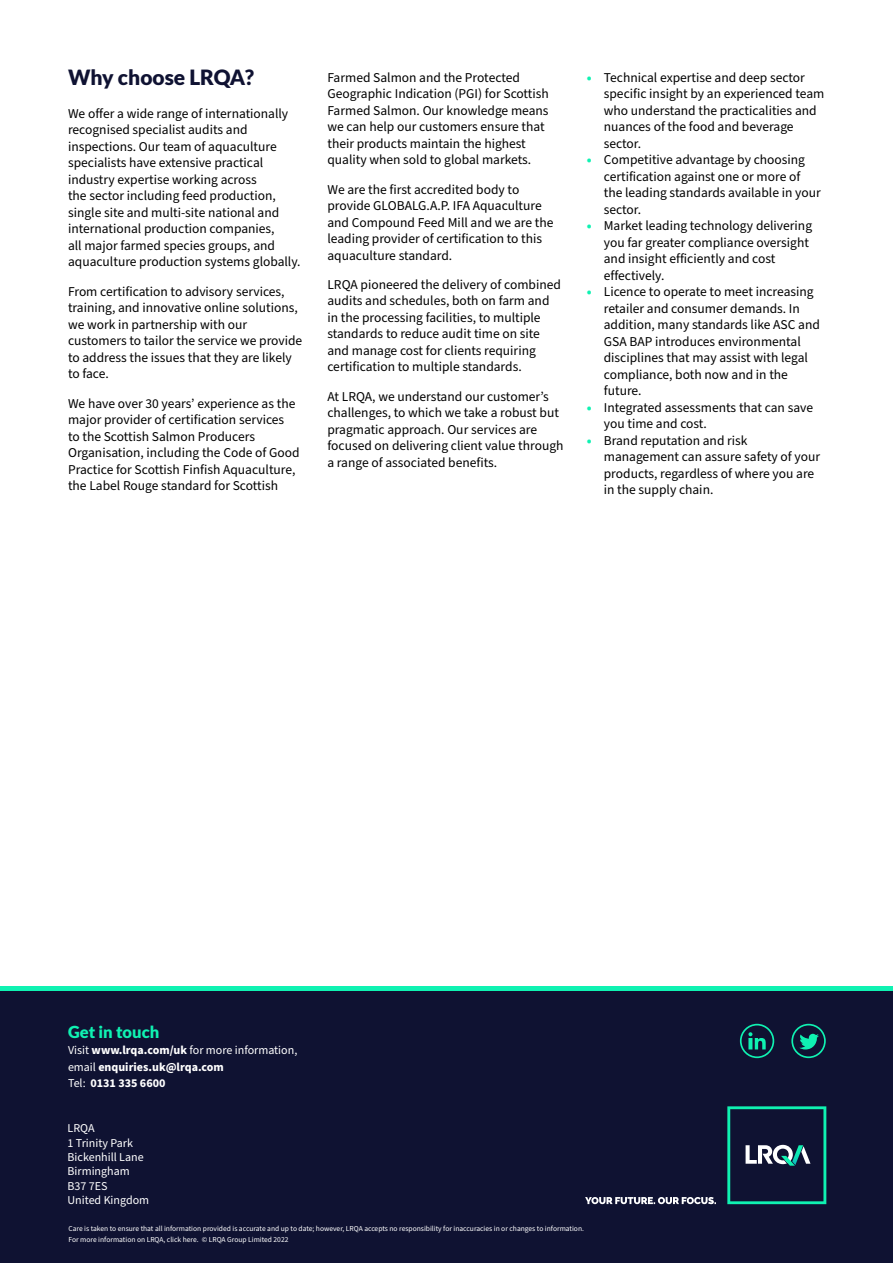
<style>
.page{position:relative;width:893px;height:1263px;background:#fff}
.page>*{position:absolute;margin:0;border:0;box-sizing:border-box;transform-origin:0 0}
.Low_level_headline{font:900 21px "Lato";color:#0f1232}
.t1{font:900 16.5px "Lato";color:#0ff2b2}
.Body_copy_1{font:13.5px/16.5px "Source Sans Pro";color:#000}
.t2{font:700 12px/16.5px "Source Sans Pro";color:#fff}
.t3{font:12px "Source Sans Pro";color:#fff}
.t4{font:7.5px "Source Sans Pro";color:#fff}
.s1{font-weight:900;color:#0ff2b2}
.s2{font-weight:400}
</style>
<div class="page">
<div style="left:0;top:991px;width:893px;height:272px;background:#0f1232"></div>
<div style="left:0;top:986px;width:893px;height:5px;background:#0ff2b2"></div>
<svg style="left:585px;top:1197px;width:131px;height:7px"></svg>
<svg style="left:727px;top:1106px;width:99px;height:98px"></svg>
<svg style="left:791px;top:1024px;width:35px;height:34px"></svg>
<svg style="left:740px;top:1024px;width:34px;height:34px"></svg>
<p class="Low_level_headline" style="left:68px;top:65px;width:187px">Why choose LRQA?</p>
<p class="Body_copy_1" style="left:68px;top:106px;width:234px">We offer a wide range of internationally recognised specialist audits and inspections. Our team of aquaculture specialists have extensive practical industry expertise working across<br>the sector including feed production, single site and multi-site national and international production companies,<br>all major farmed species groups, and aquaculture production systems globally.</p>
<p class="Body_copy_1" style="left:68px;top:283px;width:236px">From certification to advisory services, training, and innovative online solutions, we work in partnership with our customers to tailor the service we provide to address the issues that they are likely to face.</p>
<p class="Body_copy_1" style="left:68px;top:395px;width:233px">We have over 30 years’ experience as the major provider of certification services<br>to the Scottish Salmon Producers Organisation, including the Code of Good Practice for Scottish Finfish Aquaculture, the Label Rouge standard for Scottish</p>
<p class="Body_copy_1" style="left:327px;top:70px;width:223px">Farmed Salmon and the Protected Geographic Indication (PGI) for Scottish Farmed Salmon. Our knowledge means we can help our customers ensure that their products maintain the highest quality when sold to global markets.</p>
<p class="Body_copy_1" style="left:327px;top:181px;width:227px">We are the first accredited body to provide GLOBALG.A.P. IFA Aquaculture and Compound Feed Mill and we are the leading provider of certification to this aquaculture standard.</p>
<p class="Body_copy_1" style="left:327px;top:277px;width:235px">LRQA pioneered the delivery of combined audits and schedules, both on farm and in the processing facilities, to multiple standards to reduce audit time on site and manage cost for clients requiring certification to multiple standards.</p>
<p class="Body_copy_1" style="left:327px;top:388px;width:238px">At LRQA, we understand our customer’s challenges, to which we take a robust but pragmatic approach. Our services are focused on delivering client value through a range of associated benefits.</p>
<p class="Body_copy_1" style="left:604px;top:70px;width:222px;text-indent:-17px"><span class="s1">•</span> Technical expertise and deep sector specific insight by an experienced team who understand the practicalities and nuances of the food and beverage sector.</p>
<p class="Body_copy_1" style="left:604px;top:152px;width:218px;text-indent:-17px"><span class="s1">•</span> Competitive advantage by choosing certification against one or more of the leading standards available in your sector.</p>
<p class="Body_copy_1" style="left:604px;top:218px;width:210px;text-indent:-17px"><span class="s1">•</span> Market leading technology delivering you far greater compliance oversight and insight efficiently and cost effectively.</p>
<p class="Body_copy_1" style="left:604px;top:284px;width:218px;text-indent:-17px"><span class="s1">•</span> Licence to operate to meet increasing retailer and consumer demands. In addition, many standards like ASC and<br>GSA BAP introduces environmental disciplines that may assist with legal compliance, both now and in the future.</p>
<p class="Body_copy_1" style="left:604px;top:400px;width:211px;text-indent:-17px"><span class="s1">•</span> Integrated assessments that can save you time and cost.</p>
<p class="Body_copy_1" style="left:604px;top:433px;width:218px;text-indent:-17px"><span class="s1">•</span> Brand reputation and risk management can assure safety of your products, regardless of where you are in the supply chain.</p>
<p class="t1" style="left:68px;top:1022px;width:93px">Get in touch</p>
<p class="t2" style="left:68px;top:1042px;width:231px"><span class="s2">Visit</span> www.lrqa.com/uk <span class="s2">for more information, email</span> enquiries.uk@lrqa.com<br><span class="s2">Tel:</span> 0131 335 6600</p>
<p class="t3" style="left:68px;top:1120px;width:29px">LRQA</p>
<p class="t3" style="left:68px;top:1134px;width:67px">1 Trinity Park</p>
<p class="t3" style="left:68px;top:1149px;width:78px">Bickenhill Lane</p>
<p class="t3" style="left:68px;top:1163px;width:64px">Birmingham</p>
<p class="t3" style="left:68px;top:1178px;width:42px">B37 7ES</p>
<p class="t3" style="left:68px;top:1192px;width:83px">United Kingdom</p>
<p class="t4" style="left:68px;top:1224px;width:517px">Care is taken to ensure that all information provided is accurate and up to date; however, LRQA accepts no responsibility for inaccuracies in or changes to information.</p>
<p class="t4" style="left:68px;top:1235px;width:221px">For more information on LRQA, click here. © LRQA Group Limited 2022</p>
</div>
